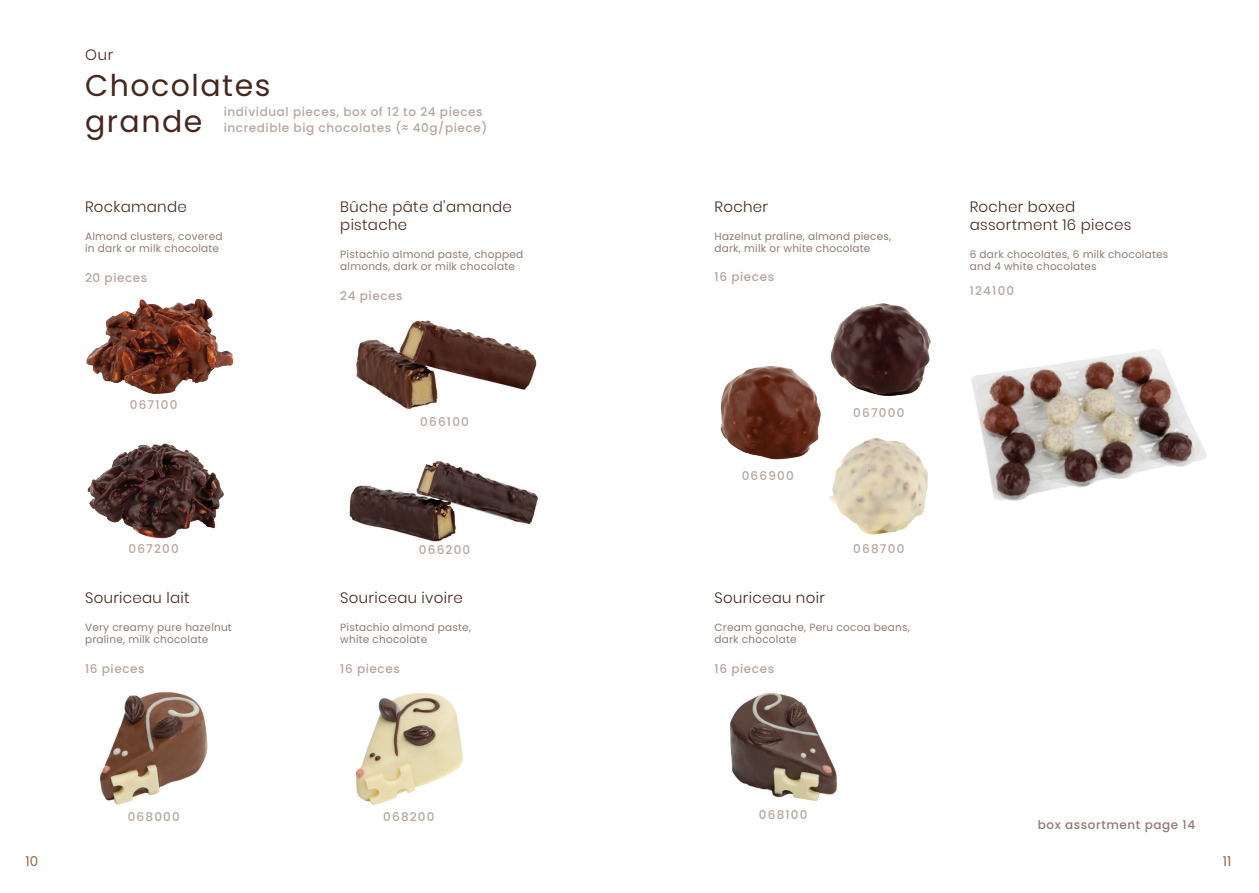
<style>
.page{position:relative;width:1259px;height:893px;background:#fff}
.page>*{position:absolute;margin:0;border:0;box-sizing:border-box;transform-origin:0 0}
.t1{font:30px/36px "Poppins";letter-spacing:.05em;color:#45281d}
.t2{font:300 15px/18px "Poppins";letter-spacing:.02em;color:#45281d}
.t3{font:13.5px "Poppins";color:#926647}
.t4{font:500 12px "Poppins";letter-spacing:.05em;color:#b6a59e}
.t5{font:500 12px "Poppins";letter-spacing:.05em;color:#907a71}
.t6{font:10.5px/12px "Poppins";letter-spacing:.02em;color:#907a71}
</style>
<div class="page">
<img style="left:86px;top:300px;width:146px;height:93px">
<img style="left:87px;top:443px;width:136px;height:96px">
<img style="left:356px;top:320px;width:181px;height:89px">
<img style="left:349px;top:461px;width:189px;height:81px">
<img style="left:355px;top:693px;width:108px;height:113px">
<img style="left:100px;top:692px;width:108px;height:113px">
<img style="left:720px;top:366px;width:101px;height:93px">
<img style="left:830px;top:303px;width:100px;height:93px">
<img style="left:829px;top:438px;width:99px;height:97px">
<img style="left:730px;top:692px;width:107px;height:110px">
<img style="left:970px;top:349px;width:237px;height:152px">
<p class="t2" style="left:85px;top:46px;width:30px">Our</p>
<p class="t1" style="left:85px;top:68px;width:187px">Chocolates grande</p>
<p class="t4" style="left:224px;top:105px;width:260px">individual pieces, box of 12 to 24 pieces</p>
<p class="t4" style="left:224px;top:121px;width:265px">incredible big chocolates (≈ 40g/piece)</p>
<p class="t2" style="left:85px;top:198px;width:103px">Rockamande</p>
<p class="t6" style="left:85px;top:230px;width:139px">Almond clusters, covered in dark or milk chocolate</p>
<p class="t4" style="left:85px;top:270px;width:64px">20 pieces</p>
<p class="t4" style="left:130px;top:398px;width:49px">067100</p>
<p class="t4" style="left:128px;top:542px;width:52px">067200</p>
<p class="t2" style="left:85px;top:589px;width:106px">Souriceau lait</p>
<p class="t6" style="left:85px;top:622px;width:148px">Very creamy pure hazelnut praline, milk chocolate</p>
<p class="t2" style="left:340px;top:198px;width:173px">Bûche pâte d’amande pistache</p>
<p class="t6" style="left:340px;top:248px;width:184px">Pistachio almond paste, chopped almonds, dark or milk chocolate</p>
<p class="t4" style="left:340px;top:288px;width:64px">24 pieces</p>
<p class="t4" style="left:420px;top:415px;width:50px">066100</p>
<p class="t4" style="left:419px;top:543px;width:53px">066200</p>
<p class="t2" style="left:340px;top:589px;width:124px">Souriceau ivoire</p>
<p class="t6" style="left:340px;top:622px;width:132px">Pistachio almond paste, white chocolate</p>
<p class="t4" style="left:85px;top:662px;width:61px">16 pieces</p>
<p class="t4" style="left:340px;top:662px;width:61px">16 pieces</p>
<p class="t4" style="left:128px;top:809px;width:54px">068000</p>
<p class="t4" style="left:383px;top:809px;width:53px">068200</p>
<p class="t2" style="left:714px;top:198px;width:55px">Rocher</p>
<p class="t6" style="left:714px;top:230px;width:178px">Hazelnut praline, almond pieces, dark, milk or white chocolate</p>
<p class="t4" style="left:714px;top:270px;width:61px">16 pieces</p>
<p class="t4" style="left:741px;top:469px;width:54px">066900</p>
<p class="t4" style="left:853px;top:406px;width:53px">067000</p>
<p class="t4" style="left:853px;top:542px;width:53px">068700</p>
<p class="t2" style="left:714px;top:589px;width:112px">Souriceau noir</p>
<p class="t6" style="left:714px;top:622px;width:197px">Cream ganache, Peru cocoa beans, dark chocolate</p>
<p class="t4" style="left:714px;top:662px;width:61px">16 pieces</p>
<p class="t4" style="left:759px;top:808px;width:50px">068100</p>
<p class="t2" style="left:969px;top:198px;width:163px">Rocher boxed assortment 16 pieces</p>
<p class="t6" style="left:969px;top:248px;width:200px">6 dark chocolates, 6 milk chocolates and 4 white chocolates</p>
<p class="t4" style="left:969px;top:284px;width:46px">124100</p>
<p class="t5" style="left:1037px;top:818px;width:159px">box assortment page 14</p>
<p class="t3" style="left:25px;top:853px;width:14px">10</p>
<p class="t3" style="left:1222px;top:853px;width:10px">11</p>
</div>
